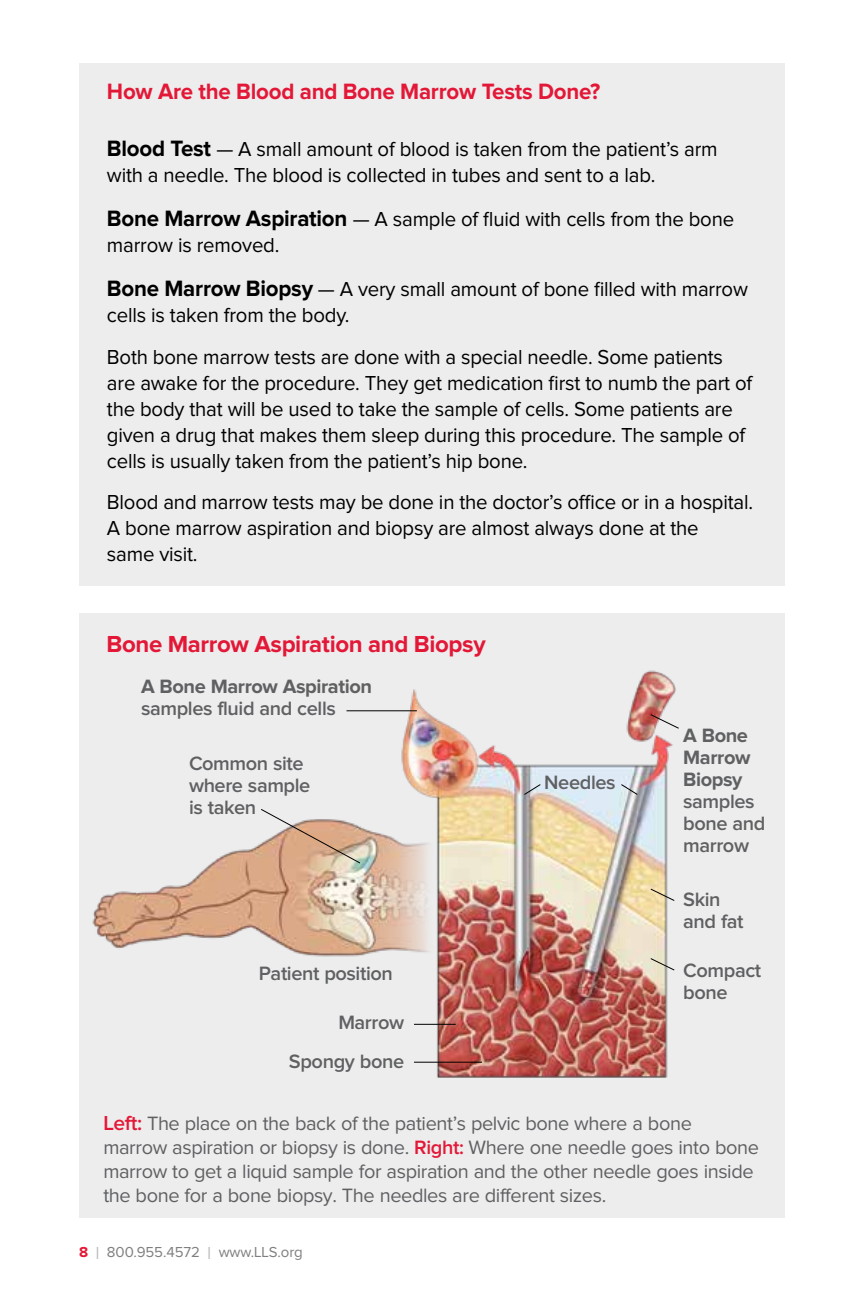
<style>
.page{position:relative;width:864px;height:1296px;background:#fff}
.page>*{position:absolute;margin:0;border:0;box-sizing:border-box;transform-origin:0 0}
.t1{font:700 24px "Proxima Nova";letter-spacing:-.015em;color:#e31837}
.t2{font:700 23px "Proxima Nova";letter-spacing:-.01em;color:#e31837}
.t3{font:21px/26px "Proxima Nova";letter-spacing:-.01em;color:#000}
.t4{font:20px/24px "Proxima Nova";letter-spacing:-.02em;color:#5f6062}
.t5{font:600 20px/22px "Proxima Nova";letter-spacing:-.02em;color:#5f6062}
.t6{font:700 20px/22px "Proxima Nova";letter-spacing:-.02em;color:#5f6062}
.t7{font:15px "Proxima Nova";letter-spacing:-.005em;color:#7d7f82}
.s1{font-weight:700;font-size:23px}
.s2{font-weight:600;font-size:21px;color:#e31837}
.s3{font-weight:600;color:#e31837}
.s4{font-weight:700;color:#e31837}
.s5{font-size:18px;color:#babcbe}
</style>
<div class="page">
<div style="left:79px;top:63px;width:706px;height:523px;background:#ededee"></div>
<div style="left:80px;top:613px;width:705px;height:605px;background:#ededee"></div>
<img style="left:79px;top:651px;width:597px;height:442px">
<svg style="left:260px;top:808px;width:101px;height:56px"></svg>
<hr style="left:347px;top:710px;width:70px;height:1px;background:#000">
<hr style="left:414px;top:1024px;width:42px;height:1px;background:#000">
<hr style="left:414px;top:1062px;width:68px;height:1px;background:#000">
<svg style="left:649px;top:713px;width:30px;height:17px"></svg>
<svg style="left:649px;top:888px;width:27px;height:14px"></svg>
<svg style="left:649px;top:957px;width:27px;height:14px"></svg>
<svg style="left:523px;top:783px;width:19px;height:13px"></svg>
<svg style="left:620px;top:783px;width:19px;height:13px"></svg>
<p class="t2" style="left:107px;top:81px;width:495px">How Are the Blood and Bone Marrow Tests Done?</p>
<p class="t3" style="left:107px;top:137px;width:612px"><span class="s1">Blood Test</span> — A small amount of blood is taken from the patient’s arm with a needle. The blood is collected in tubes and sent to a lab.</p>
<p class="t3" style="left:107px;top:207px;width:629px"><span class="s1">Bone Marrow Aspiration</span> — A sample of fluid with cells from the bone marrow is removed.</p>
<p class="t3" style="left:107px;top:277px;width:643px"><span class="s1">Bone Marrow Biopsy</span> — A very small amount of bone filled with marrow cells is taken from the body.</p>
<p class="t3" style="left:107px;top:345px;width:647px">Both bone marrow tests are done with a special needle. Some patients are awake for the procedure. They get medication first to numb the part of the body that will be used to take the sample of cells. Some patients are given a drug that makes them sleep during this procedure. The sample of cells is usually taken from the patient’s hip bone.</p>
<p class="t3" style="left:107px;top:490px;width:648px">Blood and marrow tests may be done in the doctor’s office or in a hospital.<br>A bone marrow aspiration and biopsy are almost always done at the<br>same visit.</p>
<p class="t1" style="left:107px;top:633px;width:381px">Bone Marrow Aspiration and Biopsy</p>
<p class="t6" style="left:141px;top:677px;width:233px">A Bone Marrow Aspiration</p>
<p class="t5" style="left:141px;top:699px;width:196px">samples fluid and cells</p>
<p class="t5" style="left:189px;top:754px;width:123px">Common site where sample is taken</p>
<p class="t5" style="left:259px;top:963px;width:136px">Patient position</p>
<p class="t5" style="left:338px;top:1012px;width:67px">Marrow</p>
<p class="t5" style="left:289px;top:1051px;width:117px">Spongy bone</p>
<p class="t5" style="left:544px;top:772px;width:73px">Needles</p>
<p class="t6" style="left:683px;top:725px;width:69px">A Bone<br>Marrow<br>Biopsy</p>
<p class="t5" style="left:683px;top:791px;width:84px">samples bone and marrow</p>
<p class="t5" style="left:683px;top:889px;width:62px">Skin and fat</p>
<p class="t5" style="left:683px;top:960px;width:80px">Compact bone</p>
<p class="t4" style="left:103px;top:1112px;width:657px"><span class="s2">Left:</span> The place on the back of the patient’s pelvic bone where a bone marrow aspiration or biopsy is done. <span class="s3">Right:</span> Where one needle goes into bone marrow to get a liquid sample for aspiration and the other needle goes inside the bone for a bone biopsy. The needles are different sizes.</p>
<p class="t7" style="left:79px;top:1246px;width:225px"><span class="s4">8</span> <span class="s5">I</span> 800.955.4572 <span class="s5">I</span> www.LLS.org</p>
</div>
